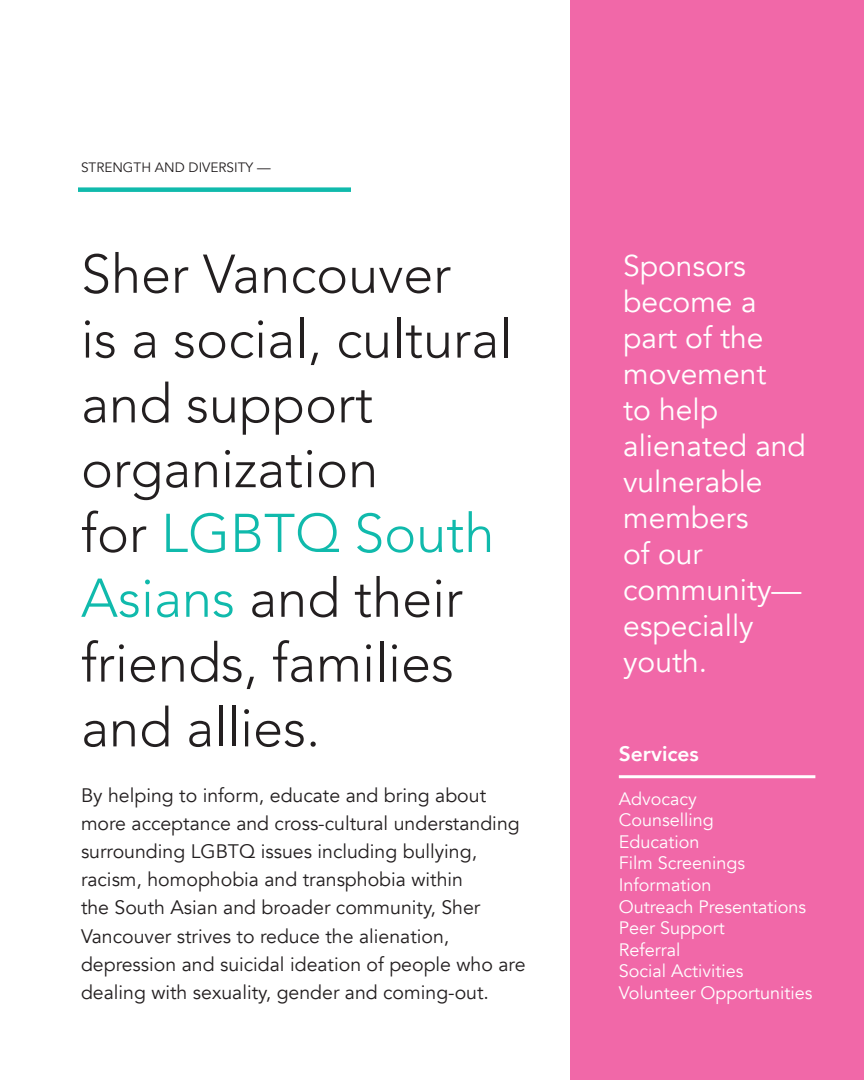
<style>
.page{position:relative;width:864px;height:1080px;background:#fff}
.page>*{position:absolute;margin:0;border:0;box-sizing:border-box;transform-origin:0 0}
.t1{font:300 54px/64.8px "Avenir";color:#231f20}
.t2{font:30px/36px "Avenir";color:#fff}
.t3{font:800 21px "Avenir";color:#fff}
.t4{font:19.5px/28.2px "Avenir";color:#231f20}
.t5{font:18px/21.6px "Avenir";color:#fff}
.t6{font:13.5px "Avenir";color:#231f20}
.s1{color:#10baac}
</style>
<div class="page">
<div style="left:570px;top:0;width:294px;height:1080px;background:#f168a8"></div>
<div style="left:78px;top:187px;width:273px;height:5px;background:#10baac"></div>
<hr style="left:619px;top:775px;width:196px;height:3px;background:#fff">
<p class="t6" style="left:81px;top:159px;width:191px">STRENGTH AND DIVERSITY —</p>
<h1 class="t1" style="left:81px;top:242px;width:433px">Sher Vancouver<br>is a social, cultural and support organization<br>for <span class="s1">LGBTQ South<br>Asians</span> and their friends, families and allies.</h1>
<p class="t4" style="left:81px;top:781px;width:446px">By helping to inform, educate and bring about more acceptance and cross-cultural understanding surrounding LGBTQ issues including bullying, racism, homophobia and transphobia within<br>the South Asian and broader community, Sher Vancouver strives to reduce the alienation, depression and suicidal ideation of people who are dealing with sexuality, gender and coming-out.</p>
<h2 class="t2" style="left:623px;top:248px;width:184px">Sponsors become a part of the movement<br>to help alienated and vulnerable members<br>of our community— especially youth.</h2>
<p class="t3" style="left:619px;top:738px;width:82px">Services</p>
<p class="t5" style="left:619px;top:788px;width:195px">Advocacy<br>Counselling<br>Education<br>Film Screenings<br>Information<br>Outreach Presentations<br>Peer Support<br>Referral<br>Social Activities<br>Volunteer Opportunities</p>
</div>
